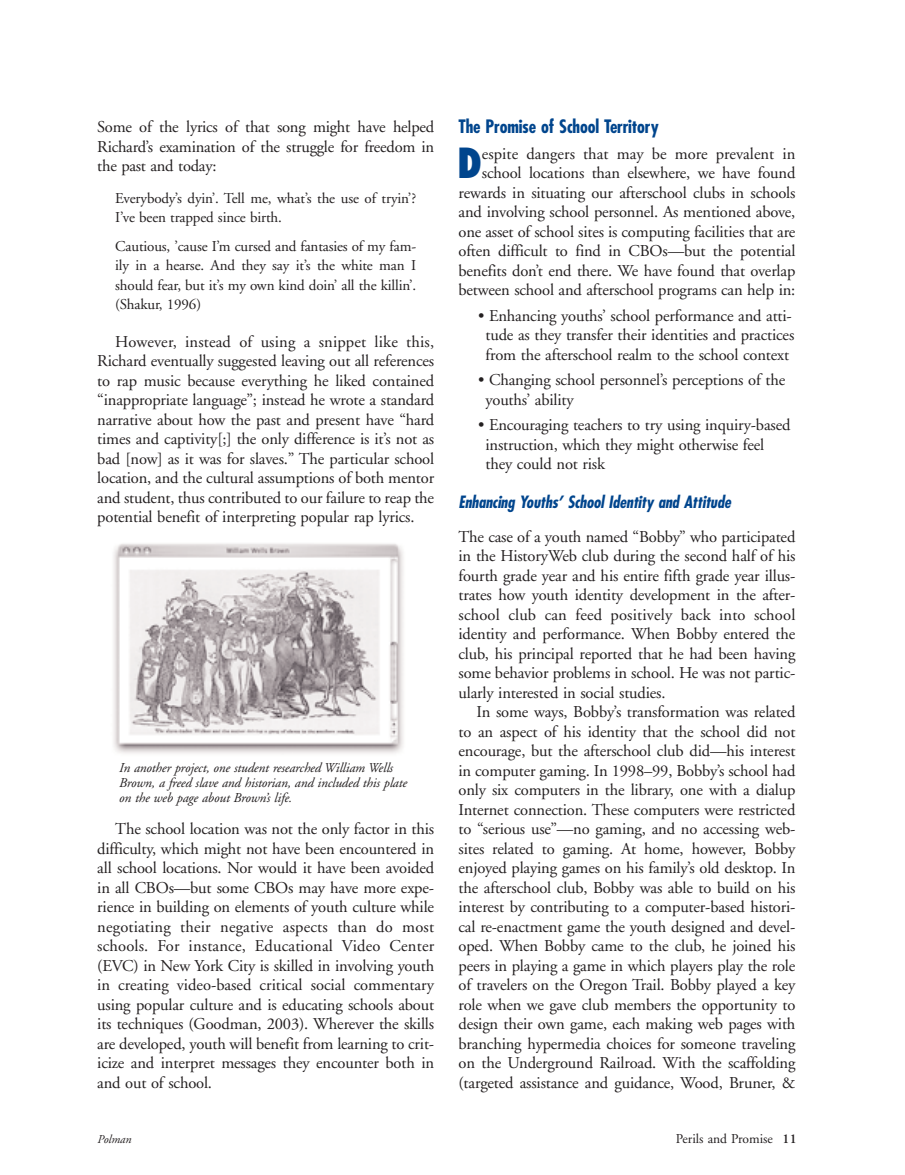
<style>
.page{position:relative;width:905px;height:1175px;background:#fff}
.page>*{position:absolute;margin:0;border:0;box-sizing:border-box;transform-origin:0 0}
.t1{font:800 condensed 40.35px "Futura";color:#00458d}
.t2{font:700 condensed 18px "Futura";letter-spacing:-.01em;color:#00458d}
.t3{font:16.5px/19.5px "Adobe Garamond";letter-spacing:-.01em;color:#231f20;text-align:justify}
.t4{font:italic 700 condensed 16.5px "Futura";letter-spacing:-.01em;color:#00458d}
.t5{font:15px/19.5px "Adobe Garamond";letter-spacing:-.01em;color:#231f20}
.t6{font:italic 13.5px/15px "Adobe Garamond";letter-spacing:-.01em;color:#231f20}
.t7{font:13.5px "Adobe Garamond";color:#231f20}
.t8{font:italic 12px "Adobe Garamond";color:#231f20}
.s1{font-weight:600}
</style>
<div class="page">
<img style="left:113px;top:543px;width:290px;height:211px">
<p class="t3" style="left:97px;top:119px;width:338px">Some of the lyrics of that song might have helped Richard’s examination of the struggle for freedom in the past and today:</p>
<p class="t5" style="left:115px;top:189px;width:302px">Everybody’s dyin’. Tell me, what’s the use of tryin’?<br>I’ve been trapped since birth.</p>
<p class="t5" style="left:115px;top:237px;width:302px;text-align:justify">Cautious, ’cause I’m cursed and fantasies of my fam&shy;ily in a hearse. And they say it’s the white man I should fear, but it’s my own kind doin’ all the killin’. (Shakur, 1996)</p>
<p class="t3" style="left:97px;top:333px;width:338px;text-indent:18px">However, instead of using a snippet like this, Richard eventually suggested leaving out all references to rap music because everything he liked contained “inappropriate language”; instead he wrote a standard narrative about how the past and present have “hard times and captivity[;] the only difference is it’s not as bad [now] as it was for slaves.” The particular school location, and the cultural assumptions of both mentor and student, thus contributed to our failure to reap the potential benefit of interpreting popular rap lyrics.</p>
<p class="t6" style="left:119px;top:761px;width:289px">In another project, one student researched William Wells<br>Brown, a freed slave and historian, and included this plate on the web page about Brown’s life.</p>
<p class="t3" style="left:97px;top:821px;width:338px;text-indent:18px">The school location was not the only factor in this difficulty, which might not have been encountered in all school locations. Nor would it have been avoided in all CBOs—but some CBOs may have more expe&shy;rience in building on elements of youth culture while negotiating their negative aspects than do most schools. For instance, Educational Video Center (EVC) in New York City is skilled in involving youth in creating video-based critical social commentary using popular culture and is educating schools about its techniques (Goodman, 2003). Wherever the skills are developed, youth will benefit from learning to crit&shy;icize and interpret messages they encounter both in and out of school.</p>
<p class="t2" style="left:458px;top:118px;width:202px">The Promise of School Territory</p>
<h1 class="t1" style="left:457px;top:146px;width:26px">D</h1>
<p class="t3" style="left:458px;top:145px;width:338px;text-align:right">espite dangers that may be more prevalent in school locations than elsewhere, we have found rewards in situating our afterschool clubs in schools and involving school personnel. As mentioned above, one asset of school sites is computing facilities that are often difficult to find in CBOs—but the potential benefits don’t end there. We have found that overlap between school and afterschool programs can help in:</p>
<p class="t3" style="left:478px;top:307px;width:318px;text-align:center">• Enhancing youths’ school performance and atti&shy;tude as they transfer their identities and practices from the afterschool realm to the school context</p>
<p class="t3" style="left:485px;top:372px;width:301px;text-indent:-7px">• Changing school personnel’s perceptions of the youths’ ability</p>
<p class="t3" style="left:485px;top:417px;width:306px;text-align:left;text-indent:-7px">• Encouraging teachers to try using inquiry-based instruction, which they might otherwise feel they could not risk</p>
<p class="t4" style="left:458px;top:495px;width:274px">Enhancing Youths’ School Identity and Attitude</p>
<p class="t3" style="left:458px;top:528px;width:338px">The case of a youth named “Bobby” who participated in the HistoryWeb club during the second half of his fourth grade year and his entire fifth grade year illus&shy;trates how youth identity development in the after&shy;school club can feed positively back into school identity and performance. When Bobby entered the club, his principal reported that he had been having some behavior problems in school. He was not partic&shy;ularly interested in social studies.</p>
<p class="t3" style="left:458px;top:704px;width:338px;text-indent:18px">In some ways, Bobby’s transformation was related to an aspect of his identity that the school did not encourage, but the afterschool club did—his interest in computer gaming. In 1998–99, Bobby’s school had only six computers in the library, one with a dialup Internet connection. These computers were restricted to “serious use”—no gaming, and no accessing web&shy;sites related to gaming. At home, however, Bobby enjoyed playing games on his family’s old desktop. In the afterschool club, Bobby was able to build on his interest by contributing to a computer-based histori&shy;cal re-enactment game the youth designed and devel&shy;oped. When Bobby came to the club, he joined his peers in playing a game in which players play the role of travelers on the Oregon Trail. Bobby played a key role when we gave club members the opportunity to design their own game, each making web pages with branching hypermedia choices for someone traveling on the Underground Railroad. With the scaffolding (targeted assistance and guidance, Wood, Bruner, &amp;</p>
<p class="t8" style="left:98px;top:1134px;width:36px">Polman</p>
<p class="t7" style="left:676px;top:1133px;width:122px">Perils and Promise <span class="s1">11</span></p>
</div>
